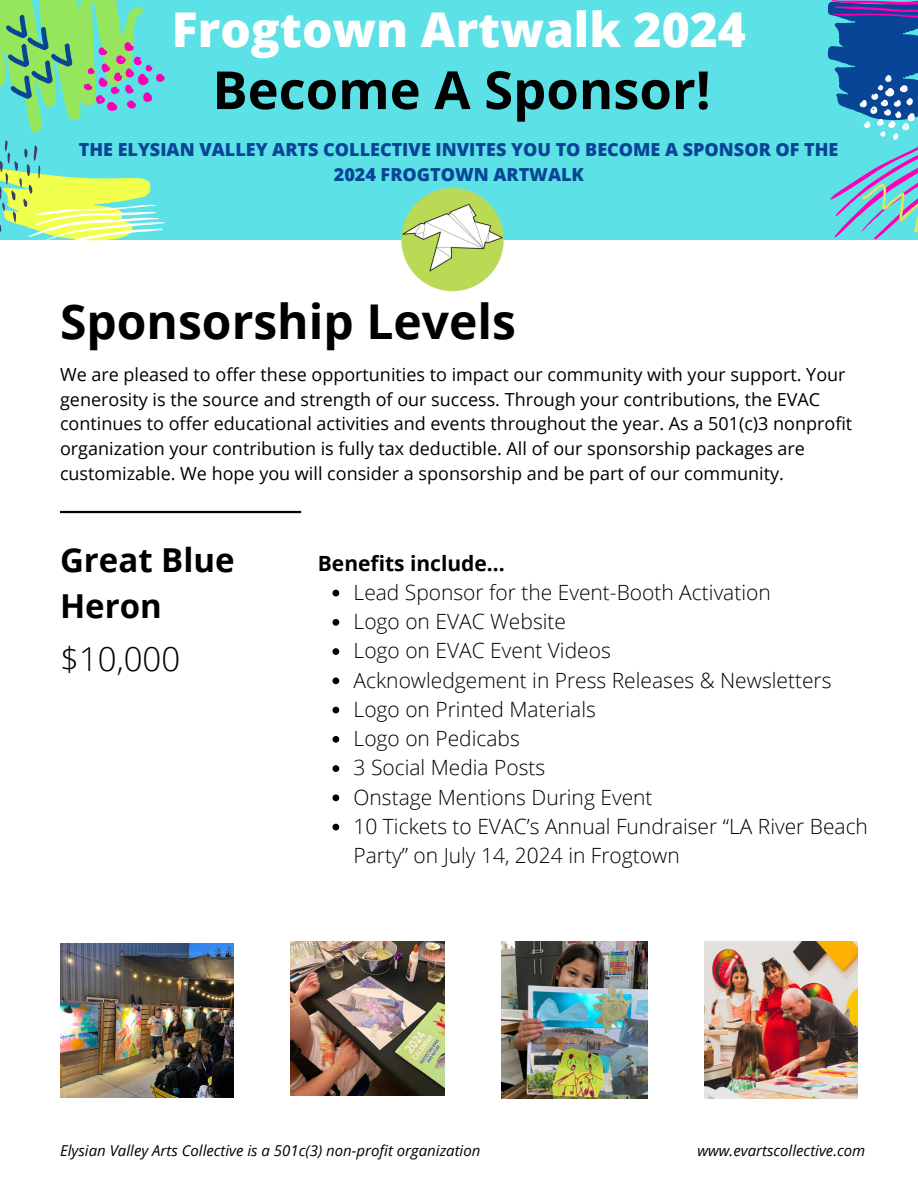
<style>
.page{position:relative;width:918px;height:1188px;background:#fff}
.page>*{position:absolute;margin:0;border:0;box-sizing:border-box;transform-origin:0 0}
.t1{font:700 52.5px "Open Sans";color:#000}
.t2{font:800 48px "Open Sans";color:#fff}
.t3{font:700 48px "Open Sans";color:#000}
.t4{font:700 33px/46.2px "Open Sans";color:#000}
.t5{font:300 33px "Open Sans";color:#000}
.t6{font:300 21px/29.2px "Open Sans";color:#000}
.t7{font:700 21px "Open Sans";color:#000}
.t8{font:18px/24.8px "Open Sans";color:#000}
.t9{font:800 18px/24.8px "Open Sans";color:#084596;text-align:center}
.t10{font:italic 15px "Open Sans";color:#000}
</style>
<div class="page">
<div style="left:0;top:0;width:918px;height:239px;background:#5ce1e6"></div>
<img style="left:60px;top:943px;width:173px;height:154px">
<img style="left:382px;top:188px;width:155px;height:103px">
<svg style="left:828px;top:0;width:90px;height:240px"></svg>
<svg style="left:0;top:0;width:172px;height:241px"></svg>
<hr style="left:60px;top:511px;width:241px;height:2px;background:#000">
<img style="left:290px;top:942px;width:154px;height:154px">
<img style="left:502px;top:942px;width:146px;height:156px">
<img style="left:705px;top:942px;width:153px;height:156px">
<svg style="left:333px;top:590px;width:6px;height:6px"></svg>
<svg style="left:333px;top:619px;width:6px;height:7px"></svg>
<svg style="left:333px;top:648px;width:6px;height:7px"></svg>
<svg style="left:333px;top:677px;width:6px;height:7px"></svg>
<svg style="left:333px;top:707px;width:6px;height:6px"></svg>
<svg style="left:333px;top:736px;width:6px;height:7px"></svg>
<svg style="left:333px;top:765px;width:6px;height:7px"></svg>
<svg style="left:333px;top:794px;width:6px;height:7px"></svg>
<svg style="left:333px;top:824px;width:6px;height:6px"></svg>
<p class="t2" style="left:172px;top:-4px;width:576px">Frogtown Artwalk 2024</p>
<p class="t1" style="left:212px;top:53px;width:500px">Become A Sponsor!</p>
<p class="t9" style="left:79px;top:137px;width:761px">THE ELYSIAN VALLEY ARTS COLLECTIVE INVITES YOU TO BECOME A SPONSOR OF THE<br>2024 FROGTOWN ARTWALK</p>
<h6 class="t3" style="left:60px;top:288px;width:457px">Sponsorship Levels</h6>
<p class="t8" style="left:60px;top:362px;width:794px">We are pleased to offer these opportunities to impact our community with your support. Your generosity is the source and strength of our success. Through your contributions, the EVAC continues to offer educational activities and events throughout the year. As a 501(c)3 nonprofit organization your contribution is fully tax deductible. All of our sponsorship packages are customizable. We hope you will consider a sponsorship and be part of our community.</p>
<p class="t4" style="left:60px;top:536px;width:176px">Great Blue<br>Heron</p>
<p class="t5" style="left:60px;top:636px;width:122px">$10,000</p>
<p class="t7" style="left:318px;top:548px;width:189px">Benefits include...</p>
<p class="t6" style="left:354px;top:577px;width:419px">Lead Sponsor for the Event-Booth Activation</p>
<h1 class="t6" style="left:354px;top:606px;width:214px">Logo on EVAC Website</h1>
<p class="t6" style="left:354px;top:636px;width:259px">Logo on EVAC Event Videos</p>
<h2 class="t6" style="left:354px;top:665px;width:479px">Acknowledgement in Press Releases &amp; Newsletters</h2>
<h3 class="t6" style="left:354px;top:694px;width:244px">Logo on Printed Materials</h3>
<h4 class="t6" style="left:354px;top:723px;width:168px">Logo on Pedicabs</h4>
<p class="t6" style="left:354px;top:753px;width:193px">3 Social Media Posts</p>
<p class="t6" style="left:354px;top:782px;width:301px">Onstage Mentions During Event</p>
<p class="t6" style="left:354px;top:811px;width:516px">10 Tickets to EVAC’s Annual Fundraiser “LA River Beach<br>Party” on July 14, 2024 in Frogtown</p>
<h1 class="t10" style="left:60px;top:1140px;width:422px">Elysian Valley Arts Collective is a 501c(3) non-profit organization</h1>
<h1 class="t10" style="left:697px;top:1140px;width:169px">www.evartscollective.com</h1>
</div>
